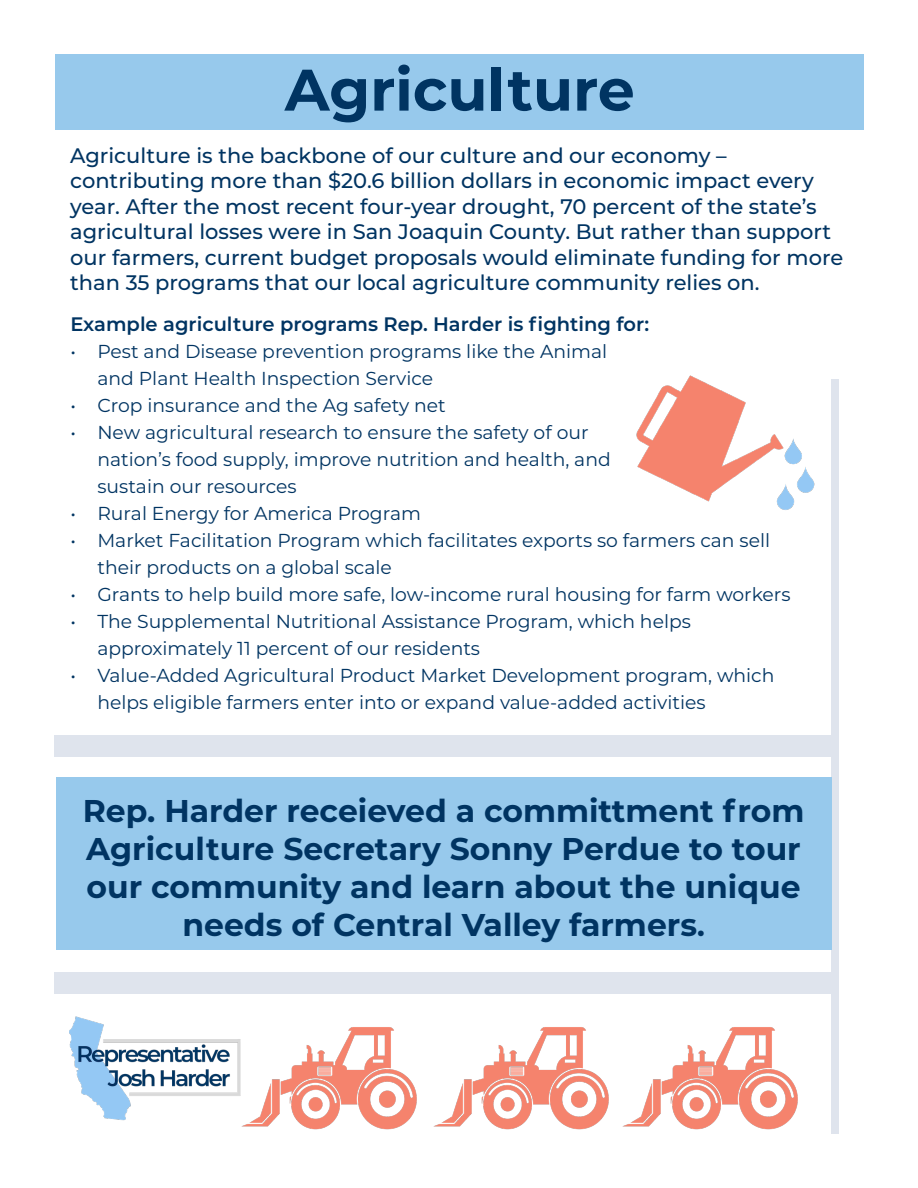
<style>
.page{position:relative;width:918px;height:1188px;background:#fff}
.page>*{position:absolute;margin:0;border:0;box-sizing:border-box;transform-origin:0 0}
.t1{font:700 58.5px "Montserrat";color:#003462}
.t2{font:700 31.5px/37.8px "Montserrat";color:#003462;text-align:center}
.t3{font:500 21px/25.5px "Montserrat";color:#003462}
.t4{font:600 19.5px "Montserrat";color:#003462}
.t5{font:18.75px/27px "Montserrat";color:#003462}
.s1{font-size:29.25px}
</style>
<div class="page">
<img style="left:69px;top:1016px;width:172px;height:105px">
<div style="left:56px;top:54px;width:808px;height:76px;background:#97c9ec"></div>
<img style="left:626px;top:1027px;width:172px;height:103px">
<div style="left:831px;top:380px;width:7px;height:754px;background:#dfe4ed"></div>
<img style="left:636px;top:375px;width:179px;height:135px">
<div style="left:56px;top:778px;width:776px;height:172px;background:#97c9ec"></div>
<img style="left:241px;top:1027px;width:385px;height:103px">
<div style="left:55px;top:735px;width:776px;height:21px;background:#dfe4ed"></div>
<div style="left:55px;top:972px;width:776px;height:21px;background:#dfe4ed"></div>
<p class="t1" style="left:285px;top:48px;width:351px">Agriculture</p>
<p class="t3" style="left:70px;top:142px;width:775px">Agriculture is the backbone of our culture and our economy – contributing more than $20.6 billion dollars in economic impact every year. After the most recent four-year drought, 70 percent of the state’s agricultural losses were in San Joaquin County. But rather than support our farmers, current budget proposals would eliminate funding for more than 35 programs that our local agriculture community relies on.</p>
<p class="t4" style="left:70px;top:311px;width:580px">Example agriculture programs Rep. Harder is fighting for:</p>
<p class="t5" style="left:97px;top:338px;width:511px;text-indent:-27px">• Pest and Disease prevention programs like the Animal and Plant Health Inspection Service</p>
<p class="t5" style="left:70px;top:392px;width:377px">• Crop insurance and the Ag safety net</p>
<p class="t5" style="left:97px;top:419px;width:515px;text-indent:-27px">• New agricultural research to ensure the safety of our nation’s food supply, improve nutrition and health, and sustain our resources</p>
<p class="t5" style="left:70px;top:500px;width:352px">• Rural Energy for America Program</p>
<p class="t5" style="left:97px;top:527px;width:674px;text-indent:-27px">• Market Facilitation Program which facilitates exports so farmers can sell their products on a global scale</p>
<p class="t5" style="left:70px;top:581px;width:722px">• Grants to help build more safe, low-income rural housing for farm workers</p>
<p class="t5" style="left:97px;top:608px;width:595px;text-indent:-27px">• The Supplemental Nutritional Assistance Program, which helps approximately 11 percent of our residents</p>
<p class="t5" style="left:97px;top:662px;width:678px;text-indent:-27px">• Value-Added Agricultural Product Market Development program, which helps eligible farmers enter into or expand value-added activities</p>
<p class="t2" style="left:83px;top:791px;width:723px">Rep. Harder receieved a committment from Agriculture Secretary Sonny Perdue to tour our community and learn about the unique needs of Central Valley farmers<span class="s1">.</span></p>
</div>
